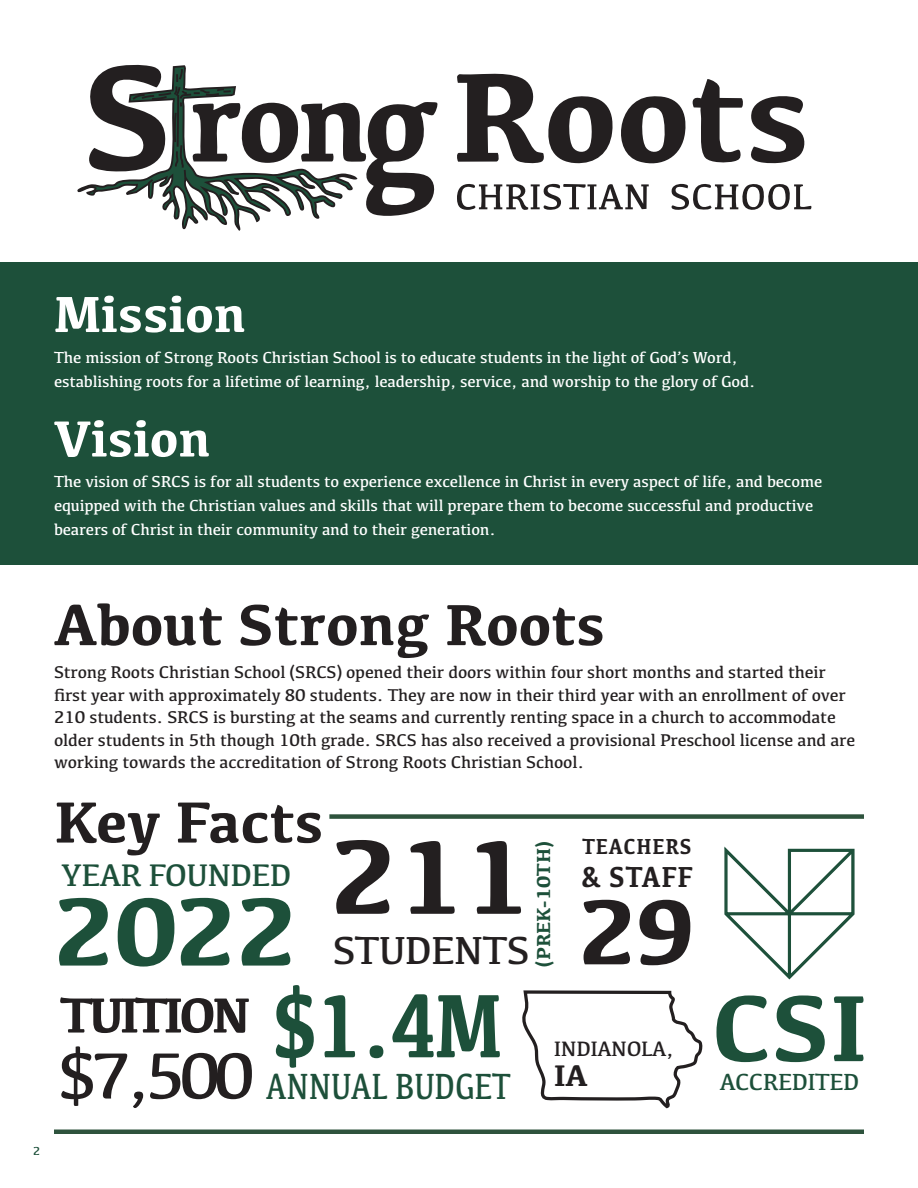
<style>
.page{position:relative;width:918px;height:1188px;background:#fff}
.page>*{position:absolute;margin:0;border:0;box-sizing:border-box;transform-origin:0 0}
.t1{font:700 109.2px "Kefa";color:#231f20}
.t2{font:700 100.05px "Kefa";color:#1d503a}
.t3{font:700 97.05px "Kefa";color:#1d503a}
.t4{font:700 95.55px "Kefa";color:#231f20}
.t5{font:700 93.15px "Kefa";color:#1d503a;scale:.81 1}
.t6{font:67.5px "Kefa";color:#231f20}
.t7{font:700 60px "Kefa";color:#231f20}
.t8{font:700 52.5px "Kefa";color:#fff}
.t9{font:700 51px "Kefa";letter-spacing:-.09em;color:#231f20}
.t10{font:40.5px "Kefa";letter-spacing:-.02em;color:#231f20}
.t11{font:37.65px "Kefa";color:#1d503a;scale:.81 1}
.t12{font:32.4px "Kefa";letter-spacing:-.02em;color:#1d503a}
.t13{font:700 30.75px "Kefa";color:#231f20}
.t14{font:700 30px "Kefa";letter-spacing:.04em;color:#231f20;scale:.87 1}
.t15{font:24.15px "Kefa";letter-spacing:-.02em;color:#1d503a}
.t16{font:700 22.5px "Kefa";letter-spacing:.04em;color:#231f20;scale:.87 1}
.t17{font:21.6px "Kefa";letter-spacing:-.02em;color:#231f20}
.t18{font:700 19.5px "Kefa";color:#1d503a}
.t19{font:17.7px/22.5px "Kefa";letter-spacing:-.01em;color:#231f20}
.t20{font:16.5px/24px "Kefa";letter-spacing:-.01em;color:#fff}
.t21{font:12px "Kefa";color:#1d503a}
</style>
<div class="page">
<hr style="left:54px;top:1130px;width:810px;height:4px;background:#2e533d">
<div style="left:329px;top:814px;width:535px;height:5px;background:#2e533d"></div>
<svg style="left:77px;top:185px;width:243px;height:46px"></svg>
<svg style="left:87px;top:64px;width:351px;height:154px"></svg>
<svg style="left:457px;top:73px;width:348px;height:91px"></svg>
<svg style="left:671px;top:183px;width:141px;height:27px"></svg>
<svg style="left:457px;top:183px;width:192px;height:27px"></svg>
<div style="left:0;top:262px;width:918px;height:303px;background:#1d503a"></div>
<svg style="left:724px;top:846px;width:131px;height:134px"></svg>
<svg style="left:522px;top:990px;width:184px;height:140px"></svg>
<p class="t8" style="left:54px;top:279px;width:193px">Mission</p>
<p class="t20" style="left:54px;top:345px;width:703px">The mission of Strong Roots Christian School is to educate students in the light of God’s Word, establishing roots for a lifetime of learning, leadership, service, and worship to the glory of God.</p>
<p class="t8" style="left:54px;top:404px;width:158px">Vision</p>
<p class="t20" style="left:54px;top:469px;width:770px">The vision of SRCS is for all students to experience excellence in Christ in every aspect of life, and become equipped with the Christian values and skills that will prepare them to become successful and productive bearers of Christ in their community and to their generation.</p>
<p class="t7" style="left:54px;top:585px;width:553px">About Strong Roots</p>
<p class="t19" style="left:54px;top:661px;width:803px">Strong Roots Christian School (SRCS) opened their doors within four short months and started their first year with approximately 80 students. They are now in their third year with an enrollment of over 210 students. SRCS is bursting at the seams and currently renting space in a church to accommodate older students in 5th though 10th grade. SRCS has also received a provisional Preschool license and are working towards the accreditation of Strong Roots Christian School.</p>
<p class="t7" style="left:54px;top:782px;width:271px">Key Facts</p>
<p class="t16" style="left:583px;top:832px;width:127px">TEACHERS</p>
<p class="t14" style="left:581px;top:857px;width:129px">&amp; STAFF</p>
<p class="t1" style="left:331px;top:804px;width:203px">211</p>
<p class="t10" style="left:333px;top:926px;width:198px">STUDENTS</p>
<p class="t18" style="left:530px;top:967px;width:127px;rotate:-90deg">(PREK-10TH)</p>
<p class="t12" style="left:61px;top:855px;width:232px">YEAR FOUNDED</p>
<p class="t2" style="left:54px;top:865px;width:247px">2022</p>
<p class="t4" style="left:579px;top:868px;width:119px">29</p>
<p class="t9" style="left:60px;top:981px;width:192px">TUITION</p>
<p class="t6" style="left:57px;top:1034px;width:200px">$7,500</p>
<p class="t5" style="left:271px;top:964px;width:287px">$1.4M</p>
<p class="t11" style="left:266px;top:1063px;width:303px">ANNUAL BUDGET</p>
<p class="t17" style="left:554px;top:1035px;width:122px">INDIANOLA,</p>
<p class="t13" style="left:554px;top:1056px;width:35px">IA</p>
<p class="t3" style="left:711px;top:964px;width:158px">CSI</p>
<p class="t15" style="left:720px;top:1066px;width:141px">ACCREDITED</p>
<p class="t21" style="left:33px;top:1143px;width:9px">2</p>
</div>
